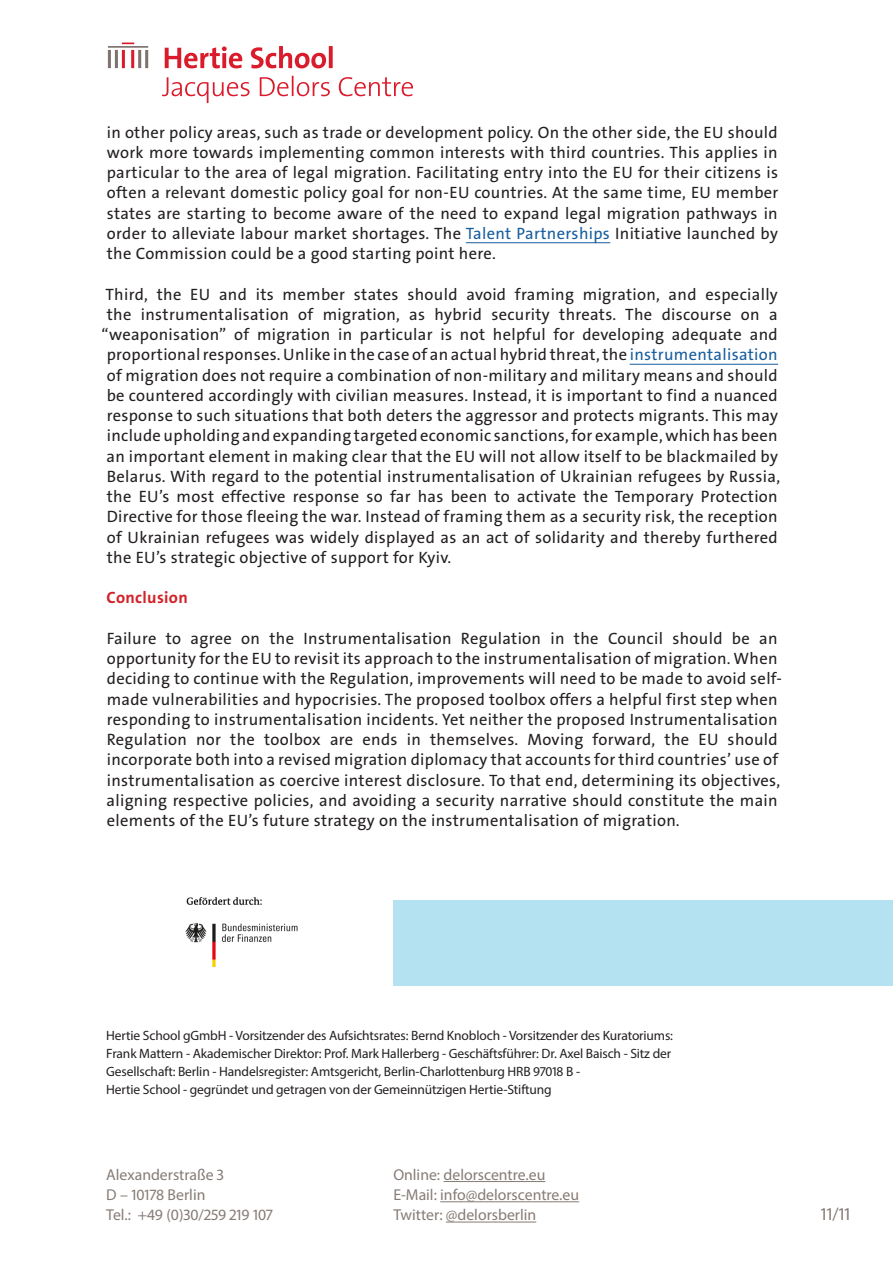
<style>
.page{position:relative;width:893px;height:1263px;background:#fff}
.page>*{position:absolute;margin:0;border:0;box-sizing:border-box;transform-origin:0 0}
.t1{font:18px "Myriad Pro";color:#867b76}
.Fliesstext_grau{font:16.5px/20.2px "The Sans B W5 Plain";letter-spacing:.02em;color:#231f20;text-align:justify}
.Fliesstext_grau-2{font:700 16.5px "The Sans B W7";letter-spacing:.02em;color:#d1232a}
.t2{font:15.75px "Myriad Pro";color:#867b76}
.Kleintext{font:13.5px "Myriad Pro";letter-spacing:-.01em;color:#231f20}
.s1{color:#175d9e}
</style>
<div class="page">
<hr style="left:115px;top:50px;width:3px;height:18px;background:#7d726d">
<hr style="left:108px;top:50px;width:3px;height:18px;background:#7d726d">
<hr style="left:108px;top:46px;width:40px;height:2px;background:#7d726d">
<svg style="left:122px;top:43px;width:291px;height:60px"></svg>
<hr style="left:444px;top:1181px;width:101px;height:1px;background:#867b76">
<hr style="left:440px;top:1201px;width:139px;height:1px;background:#867b76">
<hr style="left:446px;top:1221px;width:90px;height:1px;background:#867b76">
<div style="left:393px;top:900px;width:500px;height:85px;background:#b4e2f0"></div>
<img style="left:185px;top:896px;width:113px;height:71px">
<hr style="left:466px;top:242px;width:144px;height:1px;background:#175d9e">
<hr style="left:630px;top:364px;width:148px;height:1px;background:#175d9e">
<p class="Fliesstext_grau" style="left:107px;top:122px;width:673px">in other policy areas, such as trade or development policy. On the other side, the EU should work more towards implementing common interests with third countries. This applies in particular to the area of legal migration. Facilitating entry into the EU for their citizens is often a relevant domestic policy goal for non-EU countries. At the same time, EU member states are starting to become aware of the need to expand legal migration pathways in order to alleviate labour market shortages. The <span class="s1">Talent Partnerships</span> Initiative launched by the Commission could be a good starting point here.</p>
<p class="Fliesstext_grau" style="left:105px;top:284px;width:674px">Third, the EU and its member states should avoid framing migration, and especially</p>
<p class="Fliesstext_grau" style="left:107px;top:304px;width:672px">the instrumentalisation of migration, as hybrid security threats. The discourse on a</p>
<p class="Fliesstext_grau" style="left:102px;top:325px;width:678px">“weaponisation” of migration in particular is not helpful for developing adequate and</p>
<p class="Fliesstext_grau" style="left:107px;top:345px;width:672px">proportional responses. Unlike in the case of an actual hybrid threat, the <span class="s1">instrumentalisation</span></p>
<p class="Fliesstext_grau" style="left:107px;top:365px;width:672px">of migration does not require a combination of non-military and military means and should</p>
<p class="Fliesstext_grau" style="left:107px;top:385px;width:672px">be countered accordingly with civilian measures. Instead, it is important to find a nuanced</p>
<p class="Fliesstext_grau" style="left:107px;top:406px;width:673px">response to such situations that both deters the aggressor and protects migrants. This may</p>
<p class="Fliesstext_grau" style="left:107px;top:426px;width:672px">include upholding and expanding targeted economic sanctions, for example, which has been</p>
<p class="Fliesstext_grau" style="left:107px;top:446px;width:673px">an important element in making clear that the EU will not allow itself to be blackmailed by</p>
<p class="Fliesstext_grau" style="left:107px;top:466px;width:675px">Belarus. With regard to the potential instrumentalisation of Ukrainian refugees by Russia,</p>
<p class="Fliesstext_grau" style="left:107px;top:487px;width:672px">the EU’s most effective response so far has been to activate the Temporary Protection</p>
<p class="Fliesstext_grau" style="left:107px;top:507px;width:673px">Directive for those fleeing the war. Instead of framing them as a security risk, the reception</p>
<p class="Fliesstext_grau" style="left:107px;top:527px;width:672px">of Ukrainian refugees was widely displayed as an act of solidarity and thereby furthered</p>
<p class="Fliesstext_grau" style="left:107px;top:547px;width:346px">the EU’s strategic objective of support for Kyiv.</p>
<p class="Fliesstext_grau-2" style="left:107px;top:587px;width:83px">Conclusion</p>
<p class="Fliesstext_grau" style="left:107px;top:628px;width:677px;text-align:left">Failure to agree on the Instrumentalisation Regulation in the Council should be an opportunity for the EU to revisit its approach to the instrumentalisation of migration. When deciding to continue with the Regulation, improvements will need to be made to avoid self&shy;made vulnerabilities and hypocrisies. The proposed toolbox offers a helpful first step when responding to instrumentalisation incidents. Yet neither the proposed Instrumentalisation Regulation nor the toolbox are ends in themselves. Moving forward, the EU should incorporate both into a revised migration diplomacy that accounts for third countries’ use of instrumentalisation as coercive interest disclosure. To that end, determining its objectives, aligning respective policies, and avoiding a security narrative should constitute the main elements of the EU’s future strategy on the instrumentalisation of migration.</p>
<p class="Kleintext" style="left:106px;top:1027px;width:568px">Hertie School gGmbH - Vorsitzender des Aufsichtsrates: Bernd Knobloch - Vorsitzender des Kuratoriums:</p>
<p class="Kleintext" style="left:106px;top:1045px;width:566px">Frank Mattern - Akademischer Direktor: Prof. Mark Hallerberg - Geschäftsführer: Dr. Axel Baisch - Sitz der</p>
<p class="Kleintext" style="left:106px;top:1063px;width:475px">Gesellschaft: Berlin - Handelsregister: Amtsgericht, Berlin-Charlottenburg HRB 97018 B -</p>
<p class="Kleintext" style="left:106px;top:1081px;width:447px">Hertie School - gegründet und getragen von der Gemeinnützigen Hertie-Stiftung</p>
<p class="t2" style="left:106px;top:1165px;width:119px">Alexanderstraße 3</p>
<p class="t2" style="left:106px;top:1185px;width:101px">D – 10178 Berlin</p>
<p class="t2" style="left:106px;top:1205px;width:168px">Tel.: +49 (0)30/259 219 107</p>
<p class="t2" style="left:393px;top:1165px;width:154px">Online: delorscentre.eu</p>
<p class="t2" style="left:393px;top:1185px;width:187px">E-Mail: info@delorscentre.eu</p>
<p class="t2" style="left:393px;top:1205px;width:144px">Twitter: @delorsberlin</p>
<p class="t1" style="left:821px;top:1203px;width:31px">11/11</p>
</div>
